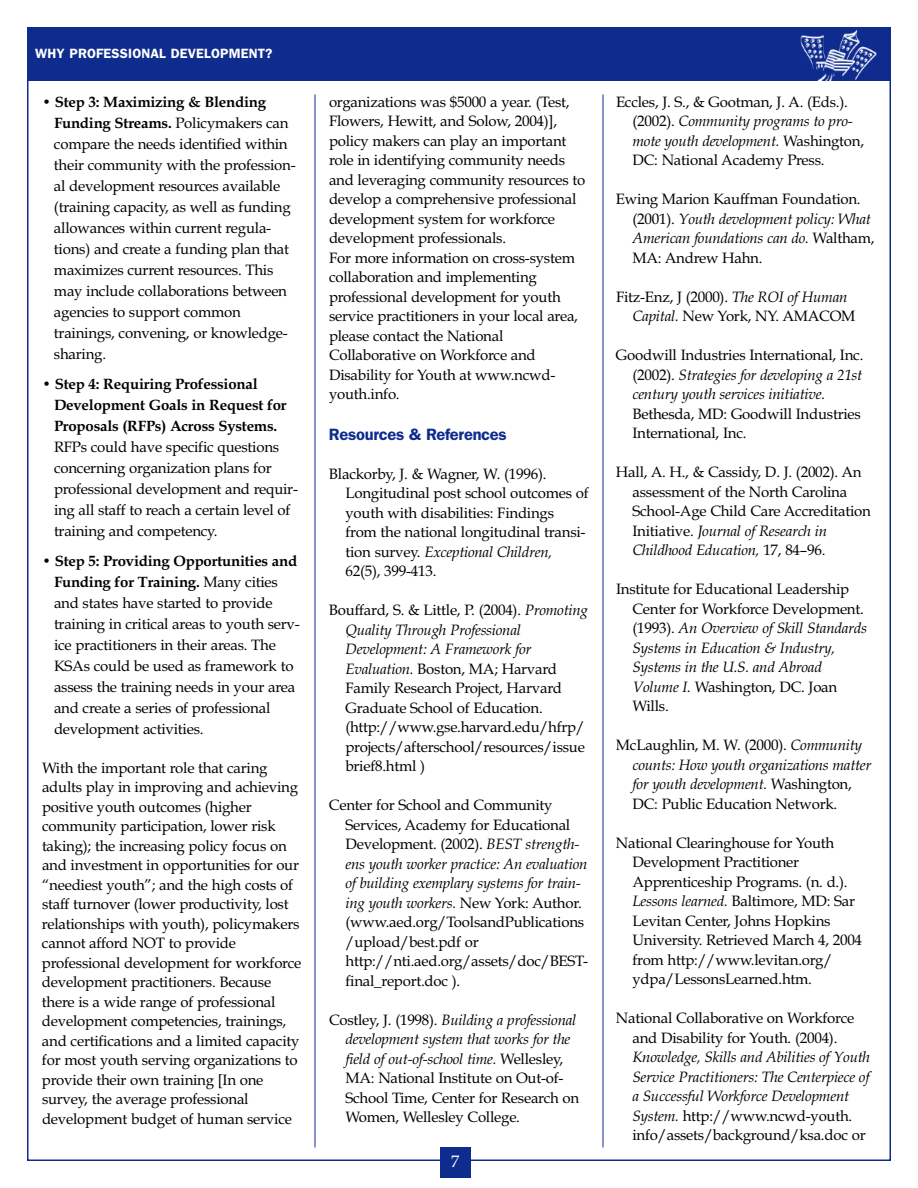
<style>
.page{position:relative;width:918px;height:1188px;background:#fff}
.page>*{position:absolute;margin:0;border:0;box-sizing:border-box;transform-origin:0 0}
.t1{font:600 16.5px "Franklin Gothic";letter-spacing:-.02em;color:#0e2b8e}
.t2{font:16.5px "Book Antiqua";color:#fff}
.t3{font:15px/19.5px "Book Antiqua";letter-spacing:-.015em;color:#000}
.t4{font:italic 15px/19.5px "Book Antiqua";letter-spacing:-.015em;color:#000}
.t5{font:700 15px/21px "Book Antiqua";letter-spacing:-.015em;color:#000}
.t6{font:600 13.5px "Franklin Gothic";letter-spacing:.01em;color:#fff}
.s1{font-weight:700}
.s2{font-style:italic}
.s3{font-style:normal}
</style>
<div class="page">
<div style="left:27px;top:27px;width:864px;height:54px;background:#0e2b8e"></div>
<img style="left:800px;top:30px;width:77px;height:50px">
<hr style="left:315px;top:94px;width:1px;height:1054px;background:#0e2b8e">
<hr style="left:603px;top:94px;width:1px;height:1054px;background:#0e2b8e">
<div style="left:440px;top:1148px;width:30px;height:30px;background:#0e2b8e"></div>
<p class="t6" style="left:35px;top:45px;width:239px">WHY PROFESSIONAL DEVELOPMENT?</p>
<p class="t3" style="left:54px;top:91px;width:243px;line-height:21px;text-indent:-12px"><span class="s1">• Step 3: Maximizing &amp; Blending Funding Streams.</span> Policymakers can compare the needs identified within their community with the profession&shy;al development resources available (training capacity, as well as funding allowances within current regula&shy;tions) and create a funding plan that maximizes current resources. This may include collaborations between agencies to support common trainings, convening, or knowledge&shy;sharing.</p>
<p class="t5" style="left:54px;top:373px;width:234px;text-indent:-12px">• Step 4: Requiring Professional<br>Development Goals in Request for<br>Proposals (RFPs) Across Systems.</p>
<p class="t3" style="left:54px;top:436px;width:245px;line-height:21px">RFPs could have specific questions concerning organization plans for professional development and requir&shy;ing all staff to reach a certain level of training and competency.</p>
<p class="t3" style="left:54px;top:550px;width:247px;line-height:21px;text-indent:-12px"><span class="s1">• Step 5: Providing Opportunities and Funding for Training.</span> Many cities and states have started to provide training in critical areas to youth serv&shy;ice practitioners in their areas. The KSAs could be used as framework to assess the training needs in your area and create a series of professional development activities.</p>
<p class="t3" style="left:42px;top:758px;width:261px">With the important role that caring adults play in improving and achieving positive youth outcomes (higher community participation, lower risk taking); the increasing policy focus on and investment in opportunities for our “neediest youth”; and the high costs of staff turnover (lower productivity, lost relationships with youth), policymakers cannot afford NOT to provide professional development for workforce development practitioners. Because there is a wide range of professional development competencies, trainings, and certifications and a limited capacity for most youth serving organizations to provide their own training [In one survey, the average professional development budget of human service</p>
<p class="t3" style="left:329px;top:92px;width:258px">organizations was $5000 a year. (Test, Flowers, Hewitt, and Solow, 2004)], policy makers can play an important role in identifying community needs and leveraging community resources to develop a comprehensive professional development system for workforce development professionals.<br>For more information on cross-system collaboration and implementing professional development for youth service practitioners in your local area, please contact the National Collaborative on Workforce and Disability for Youth at www.ncwd&shy;youth.info.</p>
<p class="t1" style="left:329px;top:425px;width:179px">Resources &amp; References</p>
<p class="t3" style="left:345px;top:464px;width:245px;text-indent:-16px">Blackorby, J. &amp; Wagner, W. (1996).<br>Longitudinal post school outcomes of youth with disabilities: Findings from the national longitudinal transi&shy;tion survey. <span class="s2">Exceptional Children, </span>62(5), 399-413.</p>
<p class="t3" style="left:345px;top:600px;width:244px;text-indent:-17px">Bouffard, S. &amp; Little, P. (2004). <span class="s2">Promoting Quality Through Professional Development: A Framework for Evaluation.</span> Boston, MA; Harvard Family Research Project, Harvard Graduate School of Education. (http://www.gse.harvard.edu/hfrp/ projects/afterschool/resources/issue brief8.html )</p>
<p class="t3" style="left:345px;top:795px;width:244px;text-indent:-17px">Center for School and Community Services, Academy for Educational Development. (2002). <span class="s2">BEST strength&shy;ens youth worker practice: An evaluation of building exemplary systems for train&shy;ing youth workers.</span> New York: Author. (www.aed.org/ToolsandPublications /upload/best.pdf or http://nti.aed.org/assets/doc/BEST&shy;final_report.doc ).</p>
<p class="t3" style="left:345px;top:1010px;width:235px;text-indent:-16px">Costley, J. (1998). <span class="s2">Building a professional development system that works for the field of out-of-school time.</span> Wellesley, MA: National Institute on Out-of-School Time, Center for Research on Women, Wellesley College.</p>
<p class="t2" style="left:451px;top:1152px;width:10px">7</p>
<p class="t3" style="left:633px;top:92px;width:233px;text-indent:-16px">Eccles, J. S., &amp; Gootman, J. A. (Eds.). (2002). <span class="s2">Community programs to pro&shy;mote youth development.</span> Washington, DC: National Academy Press.</p>
<p class="t3" style="left:633px;top:189px;width:244px;text-indent:-17px">Ewing Marion Kauffman Foundation. (2001). <span class="s2">Youth development policy: What<br>American foundations can do.</span> Waltham,<br>MA: Andrew Hahn.</p>
<p class="t3" style="left:633px;top:287px;width:224px;text-indent:-16px">Fitz-Enz, J (2000). <span class="s2">The ROI of Human<br>Capital.</span> New York, NY. AMACOM</p>
<p class="t4" style="left:633px;top:345px;width:232px;text-align:justify;text-indent:-17px"><span class="s3">Goodwill Industries International, Inc. (2002).</span> Strategies for developing a 21st century youth services initiative.</p>
<p class="t3" style="left:633px;top:404px;width:230px">Bethesda, MD: Goodwill Industries<br>International, Inc.</p>
<p class="t3" style="left:632px;top:462px;width:240px;text-indent:-16px">Hall, A. H., &amp; Cassidy, D. J. (2002). An assessment of the North Carolina School-Age Child Care Accreditation Initiative. <span class="s2">Journal of Research in Childhood Education,</span> 17, 84–96.</p>
<p class="t3" style="left:633px;top:579px;width:236px;text-indent:-16px">Institute for Educational Leadership<br>Center for Workforce Development. (1993). <span class="s2">An Overview of Skill Standards<br>Systems in Education &amp; Industry,<br>Systems in the U.S. and Abroad<br>Volume I.</span> Washington, DC. Joan<br>Wills.</p>
<p class="t4" style="left:632px;top:735px;width:240px;text-indent:-17px"><span class="s3">McLaughlin, M. W. (2000).</span> Community counts: How youth organizations matter for youth development. <span class="s3">Washington, DC: Public Education Network.</span></p>
<p class="t3" style="left:633px;top:833px;width:231px;text-indent:-17px">National Clearinghouse for Youth<br>Development Practitioner<br>Apprenticeship Programs. (n. d.).<br><span class="s2">Lessons learned.</span> Baltimore, MD: Sar<br>Levitan Center, Johns Hopkins<br>University. Retrieved March 4, 2004 from http://www.levitan.org/ ydpa/LessonsLearned.htm.</p>
<p class="t3" style="left:616px;top:1008px;width:240px;text-align:center">National Collaborative on Workforce and Disability for Youth. (2004).</p>
<p class="t4" style="left:633px;top:1047px;width:239px">Knowledge, Skills and Abilities of Youth Service Practitioners: The Centerpiece of a Successful Workforce Development System. <span class="s3">http://www.ncwd-youth. info/assets/background/ksa.doc or</span></p>
</div>
